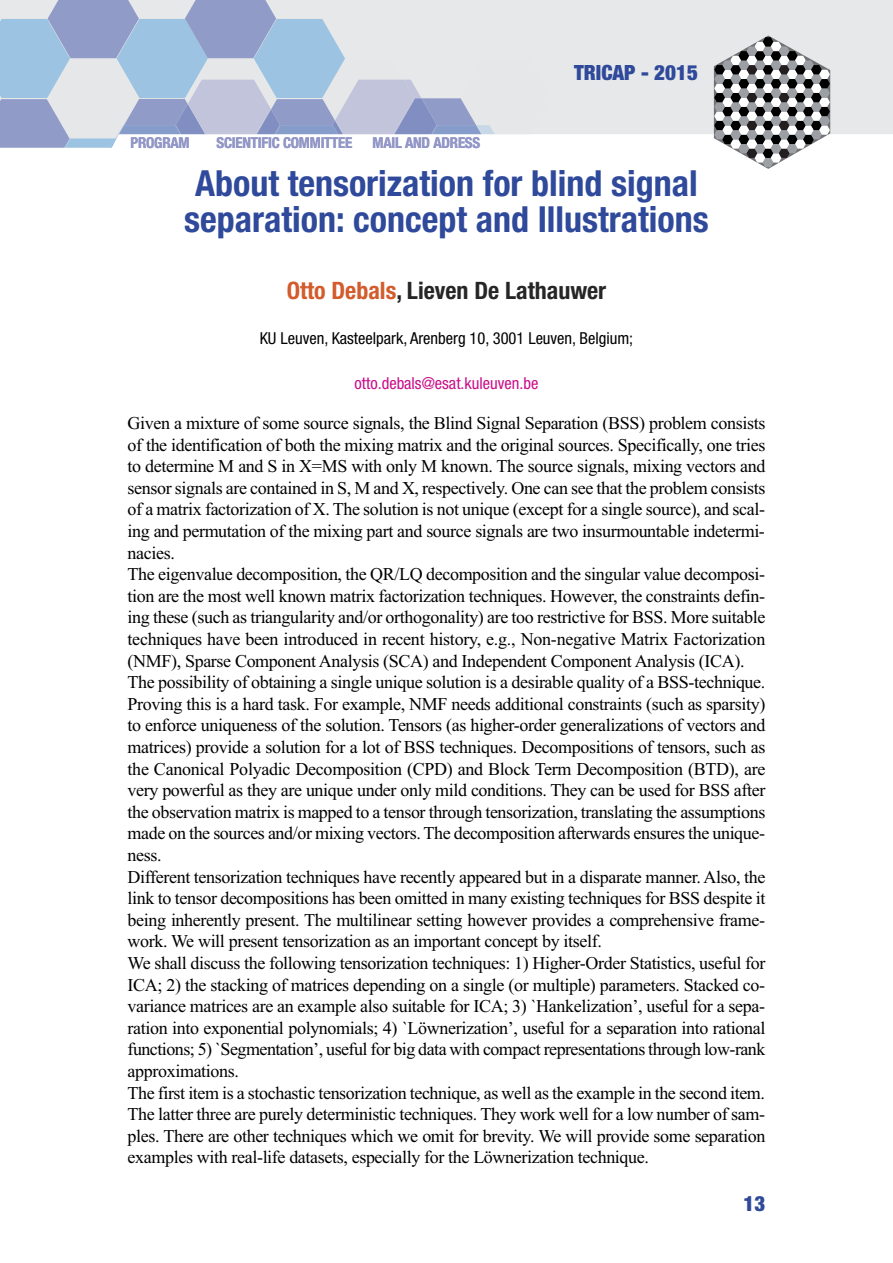
<style>
.page{position:relative;width:893px;height:1263px;background:#fff}
.page>*{position:absolute;margin:0;border:0;box-sizing:border-box;transform-origin:0 0}
.t1{font:700 condensed 36px/36px "Helvetica Neue";color:#2f499b;text-align:center}
.t2{font:700 condensed 24px "Helvetica Neue";color:#272627}
.t3{font:900 condensed 21px "Helvetica Neue";color:#2f499b}
.t4{font:18px/21.6px "Times New Roman";letter-spacing:-.02em;color:#000}
.t5{font:condensed 16.5px "Helvetica Neue";color:#000}
.t6{font:condensed 16.5px "Helvetica Neue";color:#ca0d89}
.t7{font:700 condensed 15px "Helvetica Neue";letter-spacing:-.015em;color:#9297c7}
.s1{color:#d35b2c}
</style>
<div class="page">
<div style="left:552px;top:0;width:341px;height:138px;background:#e7e8e9"></div>
<svg style="left:0;top:0;width:552px;height:148px;background:#c2cde0"></svg>
<svg style="left:714px;top:36px;width:116px;height:133px"></svg>
<p class="t7" style="left:131px;top:137px;width:61px">PROGRAM</p>
<p class="t7" style="left:216px;top:137px;width:137px">SCIENTIFIC COMMITTEE</p>
<p class="t7" style="left:372px;top:137px;width:109px">MAIL AND ADRESS</p>
<p class="t3" style="left:574px;top:60px;width:125px">TRICAP - 2015</p>
<h1 class="t1" style="left:184px;top:168px;width:526px">About tensorization for blind signal separation: concept and Illustrations</h1>
<h2 class="t2" style="left:287px;top:282px;width:321px"><span class="s1">Otto Debals</span>, Lieven De Lathauwer</h2>
<p class="t5" style="left:260px;top:333px;width:375px">KU Leuven, Kasteelpark, Arenberg 10, 3001 Leuven, Belgium;</p>
<p class="t6" style="left:355px;top:378px;width:185px">otto.debals@esat.kuleuven.be</p>
<p class="t4" style="left:128px;top:412px;width:639px">Given a mixture of some source signals, the Blind Signal Separation (BSS) problem consists of the identification of both the mixing matrix and the original sources. Specifically, one tries to determine M and S in X=MS with only M known. The source signals, mixing vectors and sensor signals are contained in S, M and X, respectively. One can see that the problem consists of a matrix factorization of X. The solution is not unique (except for a single source), and scal&shy;ing and permutation of the mixing part and source signals are two insurmountable indetermi&shy;nacies.<br>The eigenvalue decomposition, the QR/LQ decomposition and the singular value decomposi&shy;tion are the most well known matrix factorization techniques. However, the constraints defin&shy;ing these (such as triangularity and/or orthogonality) are too restrictive for BSS. More suitable techniques have been introduced in recent history, e.g., Non-negative Matrix Factorization (NMF), Sparse Component Analysis (SCA) and Independent Component Analysis (ICA).<br>The possibility of obtaining a single unique solution is a desirable quality of a BSS-technique.<br>Proving this is a hard task. For example, NMF needs additional constraints (such as sparsity) to enforce uniqueness of the solution. Tensors (as higher-order generalizations of vectors and matrices) provide a solution for a lot of BSS techniques. Decompositions of tensors, such as the Canonical Polyadic Decomposition (CPD) and Block Term Decomposition (BTD), are very powerful as they are unique under only mild conditions. They can be used for BSS after the observation matrix is mapped to a tensor through tensorization, translating the assumptions made on the sources and/or mixing vectors. The decomposition afterwards ensures the unique&shy;ness.<br>Different tensorization techniques have recently appeared but in a disparate manner. Also, the link to tensor decompositions has been omitted in many existing techniques for BSS despite it being inherently present. The multilinear setting however provides a comprehensive frame&shy;work. We will present tensorization as an important concept by itself.<br>We shall discuss the following tensorization techniques: 1) Higher-Order Statistics, useful for ICA; 2) the stacking of matrices depending on a single (or multiple) parameters. Stacked co&shy;variance matrices are an example also suitable for ICA; 3) `Hankelization’, useful for a sepa&shy;ration into exponential polynomials; 4) `Löwnerization’, useful for a separation into rational functions; 5) `Segmentation’, useful for big data with compact representations through low-rank approximations.<br>The first item is a stochastic tensorization technique, as well as the example in the second item.<br>The latter three are purely deterministic techniques. They work well for a low number of sam&shy;ples. There are other techniques which we omit for brevity. We will provide some separation examples with real-life datasets, especially for the Löwnerization technique.</p>
<p class="t3" style="left:744px;top:1191px;width:23px">13</p>
</div>
